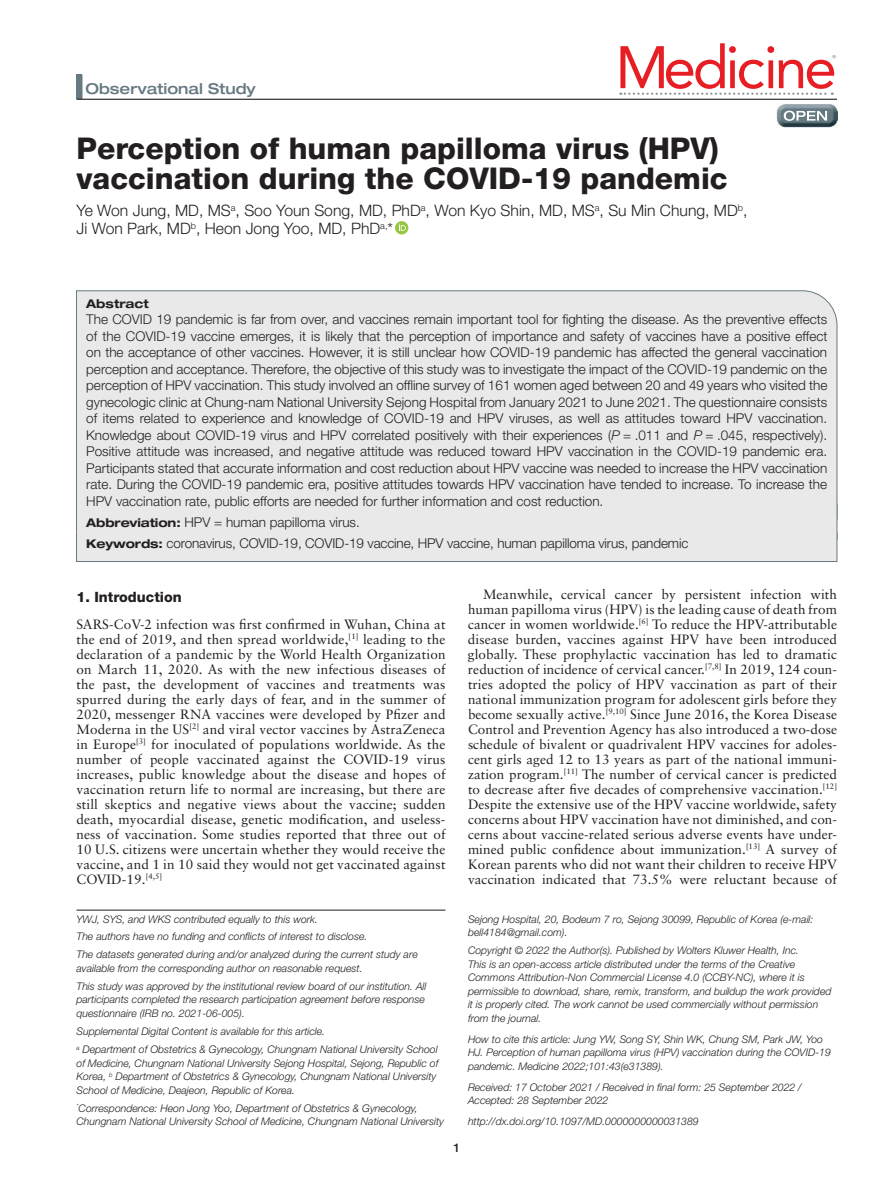
<style>
.page{position:relative;width:891px;height:1188px;background:#fff}
.page>*{position:absolute;margin:0;border:0;box-sizing:border-box;transform-origin:0 0}
.t1{font:59.4px "Avenir";letter-spacing:-.06em;color:#e71e24}
.t2{font:800 30px/30px "Helvetica Neue LT Std";color:#231f20}
.t3{font:300 15.75px/18px "Helvetica Neue LT Std";color:#231f20}
.t4{font:500 expanded 15px "Helvetica Neue LT Std";color:#667981}
.t5{font:800 14.25px "Helvetica Neue LT Std";color:#231f20}
.t6{font:13.5px/15px "Sabon LT Std";letter-spacing:.005em;color:#231f20;text-align:justify}
.t7{font:300 13.5px/16.5px "Helvetica Neue LT Std";letter-spacing:-.01em;color:#231f20;text-align:justify}
.t8{font:700 expanded 12px "Helvetica Neue LT Std";color:#231f20}
.t9{font:500 12px "Helvetica Neue LT Std";color:#231f20}
.t10{font:italic 300 10.5px/13.5px "Helvetica Neue LT Std";color:#231f20}
.t11{font:500 10.35px "Akzidenz Grotesk BE";color:#909295}
.s1{font-style:italic}
.s2{font-weight:700;font-stretch:expanded;font-size:12px}
</style>
<div class="page">
<div style="left:76px;top:74px;width:6px;height:25px;background:#677981"></div>
<hr style="left:76px;top:99px;width:761px;height:1px;background:#231f20">
<img style="left:776px;top:104px;width:61px;height:24px">
<svg style="left:784px;top:111px;width:43px;height:10px"></svg>
<svg style="left:620px;top:93px;width:213px;height:2px"></svg>
<div style="left:76px;top:290px;width:762px;height:230px;background:#e9e9e9"></div>
<div style="left:76px;top:504px;width:761px;height:37px;background:#e9e9e9"></div>
<div style="left:76px;top:532px;width:761px;height:30px;background:#e9e9e9"></div>
<div style="left:76px;top:532px;width:761px;height:30px;border:1px solid #677981"></div>
<div style="left:395px;top:221px;width:13px;height:13px;background:#93c73e;border-radius:50%"></div>
<svg style="left:399px;top:224px;width:7px;height:7px"></svg>
<hr style="left:76px;top:910px;width:370px;height:1px;background:#231f20">
<p class="t4" style="left:86px;top:80px;width:172px">Observational Study</p>
<h1 class="t1" style="left:615px;top:33px;width:223px">Medicine</h1>
<p class="t11" style="left:832px;top:52px;width:6px">®</p>
<h2 class="t2" style="left:76px;top:134px;width:653px">Perception of human papilloma virus (HPV) vaccination during the COVID-19 pandemic</h2>
<p class="t3" style="left:76px;top:201px;width:673px">Ye Won Jung, MD, MS<sup>a</sup>, Soo Youn Song, MD, PhD<sup>a</sup>, Won Kyo Shin, MD, MS<sup>a</sup>, Su Min Chung, MD<sup>b</sup>,<br>Ji Won Park, MD<sup>b</sup>, Heon Jong Yoo, MD, PhD<sup>a,</sup>*</p>
<p class="t8" style="left:86px;top:296px;width:64px">Abstract</p>
<p class="t7" style="left:86px;top:311px;width:743px">The COVID 19 pandemic is far from over, and vaccines remain important tool for fighting the disease. As the preventive effects of the COVID-19 vaccine emerges, it is likely that the perception of importance and safety of vaccines have a positive effect on the acceptance of other vaccines. However, it is still unclear how COVID-19 pandemic has affected the general vaccination perception and acceptance. Therefore, the objective of this study was to investigate the impact of the COVID-19 pandemic on the perception of HPV vaccination. This study involved an offline survey of 161 women aged between 20 and 49 years who visited the gynecologic clinic at Chung-nam National University Sejong Hospital from January 2021 to June 2021. The questionnaire consists of items related to experience and knowledge of COVID-19 and HPV viruses, as well as attitudes toward HPV vaccination.<br>Knowledge about COVID-19 virus and HPV correlated positively with their experiences (<span class="s1">P</span> = .011 and <span class="s1">P</span> = .045, respectively).<br>Positive attitude was increased, and negative attitude was reduced toward HPV vaccination in the COVID-19 pandemic era.<br>Participants stated that accurate information and cost reduction about HPV vaccine was needed to increase the HPV vaccination rate. During the COVID-19 pandemic era, positive attitudes towards HPV vaccination have tended to increase. To increase the HPV vaccination rate, public efforts are needed for further information and cost reduction.</p>
<p class="t7" style="left:86px;top:511px;width:604px;line-height:21px"><span class="s2">Abbreviation:</span> HPV = human papilloma virus.<br><span class="s2">Keywords:</span> coronavirus, COVID-19, COVID-19 vaccine, HPV vaccine, human papilloma virus, pandemic</p>
<p class="t5" style="left:76px;top:588px;width:107px">1. Introduction</p>
<p class="t6" style="left:76px;top:617px;width:371px">SARS-CoV-2 infection was first confirmed in Wuhan, China at the end of 2019, and then spread worldwide,<sup>[1]</sup> leading to the declaration of a pandemic by the World Health Organization on March 11, 2020. As with the new infectious diseases of the past, the development of vaccines and treatments was spurred during the early days of fear, and in the summer of 2020, messenger RNA vaccines were developed by Pfizer and Moderna in the US<sup>[2]</sup> and viral vector vaccines by AstraZeneca in Europe<sup>[3]</sup> for inoculated of populations worldwide. As the number of people vaccinated against the COVID-19 virus increases, public knowledge about the disease and hopes of vaccination return life to normal are increasing, but there are still skeptics and negative views about the vaccine; sudden death, myocardial disease, genetic modification, and useless&shy;ness of vaccination. Some studies reported that three out of 10 U.S. citizens were uncertain whether they would receive the vaccine, and 1 in 10 said they would not get vaccinated against COVID-19.<sup>[4,5]</sup></p>
<p class="t6" style="left:468px;top:587px;width:371px;text-indent:15px">Meanwhile, cervical cancer by persistent infection with human papilloma virus (HPV) is the leading cause of death from cancer in women worldwide.<sup>[6]</sup> To reduce the HPV-attributable disease burden, vaccines against HPV have been introduced globally. These prophylactic vaccination has led to dramatic reduction of incidence of cervical cancer.<sup>[7,8]</sup> In 2019, 124 coun&shy;tries adopted the policy of HPV vaccination as part of their national immunization program for adolescent girls before they become sexually active.<sup>[9,10]</sup> Since June 2016, the Korea Disease Control and Prevention Agency has also introduced a two-dose schedule of bivalent or quadrivalent HPV vaccines for adoles&shy;cent girls aged 12 to 13 years as part of the national immuni&shy;zation program.<sup>[11]</sup> The number of cervical cancer is predicted to decrease after five decades of comprehensive vaccination.<sup>[12] </sup>Despite the extensive use of the HPV vaccine worldwide, safety concerns about HPV vaccination have not diminished, and con&shy;cerns about vaccine-related serious adverse events have under&shy;mined public confidence about immunization.<sup>[13]</sup> A survey of Korean parents who did not want their children to receive HPV vaccination indicated that 73.5% were reluctant because of</p>
<p class="t10" style="left:76px;top:910px;width:343px;line-height:18px">YWJ, SYS, and WKS contributed equally to this work.<br>The authors have no funding and conflicts of interest to disclose.<br>The datasets generated during and/or analyzed during the current study are</p>
<p class="t10" style="left:76px;top:959px;width:352px;line-height:18px">available from the corresponding author on reasonable request.<br>This study was approved by the institutional review board of our institution. All</p>
<p class="t10" style="left:76px;top:993px;width:350px">participants completed the research participation agreement before response questionnaire (IRB no. 2021-06-005).</p>
<p class="t10" style="left:76px;top:1022px;width:363px;line-height:18px">Supplemental Digital Content is available for this article.<br><sup>a</sup> Department of Obstetrics &amp; Gynecology, Chungnam National University School</p>
<p class="t10" style="left:76px;top:1056px;width:363px">of Medicine, Chungnam National University Sejong Hospital, Sejong, Republic of<br>Korea, <sup>b</sup> Department of Obstetrics &amp; Gynecology, Chungnam National University<br>School of Medicine, Deajeon, Republic of Korea.</p>
<p class="t10" style="left:76px;top:1101px;width:369px"><sup>*</sup>Correspondence: Heon Jong Yoo, Department of Obstetrics &amp; Gynecology,<br>Chungnam National University School of Medicine, Chungnam National University</p>
<p class="t9" style="left:453px;top:1140px;width:8px">1</p>
<p class="t10" style="left:468px;top:912px;width:347px">Sejong Hospital, 20, Bodeum 7 ro, Sejong 30099, Republic of Korea (e-mail: bell4184@gmail.com).</p>
<p class="t10" style="left:468px;top:943px;width:365px">Copyright © 2022 the Author(s). Published by Wolters Kluwer Health, Inc.<br>This is an open-access article distributed under the terms of the Creative Commons Attribution-Non Commercial License 4.0 (CCBY-NC), where it is permissible to download, share, remix, transform, and buildup the work provided it is properly cited. The work cannot be used commercially without permission from the journal.</p>
<p class="t10" style="left:468px;top:1032px;width:364px">How to cite this article: Jung YW, Song SY, Shin WK, Chung SM, Park JW, Yoo<br>HJ. Perception of human papilloma virus (HPV) vaccination during the COVID-19 pandemic. Medicine 2022;101:43(e31389).</p>
<p class="t10" style="left:468px;top:1080px;width:335px">Received: 17 October 2021 / Received in final form: 25 September 2022 /<br>Accepted: 28 September 2022</p>
<p class="t10" style="left:468px;top:1114px;width:232px">http://dx.doi.org/10.1097/MD.0000000000031389</p>
</div>
